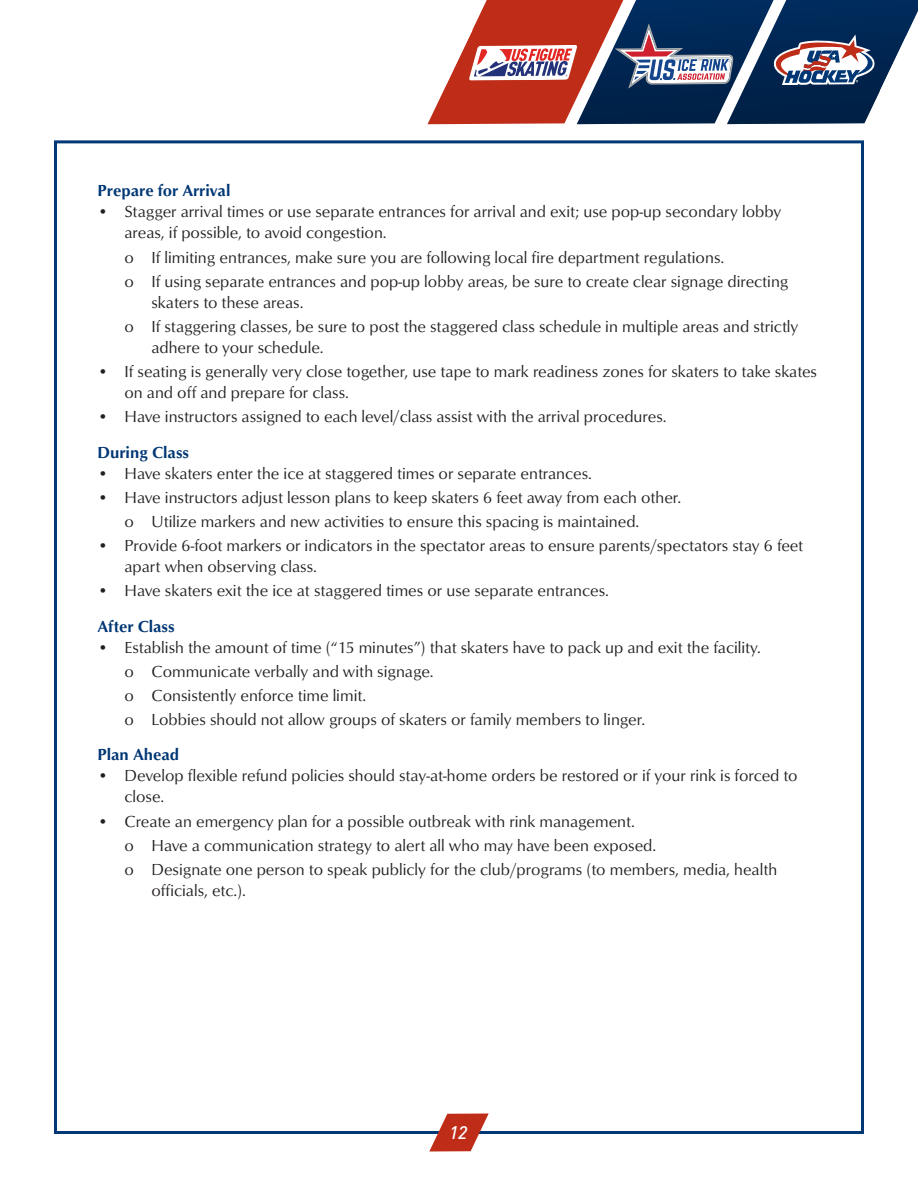
<style>
.page{position:relative;width:918px;height:1188px;background:#fff}
.page>*{position:absolute;margin:0;border:0;box-sizing:border-box;transform-origin:0 0}
.t1{font:italic 500 18px "DIN";color:#fff}
.t2{font:16.5px/24.3px "Opus";color:#231f20}
.t3{font:700 16.5px "Opus";color:#013775}
</style>
<div class="page">
<svg style="left:427px;top:0;width:491px;height:125px"></svg>
<svg style="left:429px;top:1113px;width:60px;height:39px"></svg>
<p class="t3" style="left:98px;top:181px;width:134px">Prepare for Arrival</p>
<p class="t2" style="left:124px;top:201px;width:658px;line-height:21px;text-indent:-27px">• Stagger arrival times or use separate entrances for arrival and exit; use pop-up secondary lobby areas, if possible, to avoid congestion.</p>
<p class="t2" style="left:124px;top:245px;width:665px">o If limiting entrances, make sure you are following local fire department regulations.<br>o If using separate entrances and pop-up lobby areas, be sure to create clear signage directing</p>
<p class="t2" style="left:124px;top:290px;width:676px;text-indent:27px">skaters to these areas.<br>o If staggering classes, be sure to post the staggered class schedule in multiple areas and strictly</p>
<p class="t2" style="left:151px;top:335px;width:174px">adhere to your schedule.</p>
<p class="t2" style="left:124px;top:361px;width:694px;line-height:21px;text-indent:-27px">• If seating is generally very close together, use tape to mark readiness zones for skaters to take skates on and off and prepare for class.</p>
<p class="t2" style="left:97px;top:405px;width:571px">• Have instructors assigned to each level/class assist with the arrival procedures.</p>
<p class="t3" style="left:97px;top:442px;width:93px">During Class</p>
<p class="t2" style="left:97px;top:461px;width:496px">• Have skaters enter the ice at staggered times or separate entrances.</p>
<p class="t2" style="left:124px;top:485px;width:558px;text-indent:-27px">• Have instructors adjust lesson plans to keep skaters 6 feet away from each other. o Utilize markers and new activities to ensure this spacing is maintained.</p>
<p class="t2" style="left:124px;top:535px;width:680px;line-height:21px;text-indent:-27px">• Provide 6-foot markers or indicators in the spectator areas to ensure parents/spectators stay 6 feet apart when observing class.</p>
<p class="t2" style="left:97px;top:579px;width:513px">• Have skaters exit the ice at staggered times or use separate entrances.</p>
<p class="t3" style="left:97px;top:616px;width:79px">After Class</p>
<p class="t2" style="left:124px;top:635px;width:638px;text-indent:-27px">• Establish the amount of time (“15 minutes”) that skaters have to pack up and exit the facility. o Communicate verbally and with signage.<br>o Consistently enforce time limit.<br>o Lobbies should not allow groups of skaters or family members to linger.</p>
<p class="t3" style="left:97px;top:745px;width:83px">Plan Ahead</p>
<p class="t2" style="left:124px;top:765px;width:675px;line-height:21px;text-indent:-27px">• Develop flexible refund policies should stay-at-home orders be restored or if your rink is forced to close.</p>
<p class="t2" style="left:124px;top:809px;width:654px;text-indent:-27px">• Create an emergency plan for a possible outbreak with rink management.<br>o Have a communication strategy to alert all who may have been exposed.<br>o Designate one person to speak publicly for the club/programs (to members, media, health</p>
<p class="t2" style="left:151px;top:878px;width:96px">officials, etc.).</p>
<p class="t1" style="left:449px;top:1121px;width:20px">12</p>
</div>
